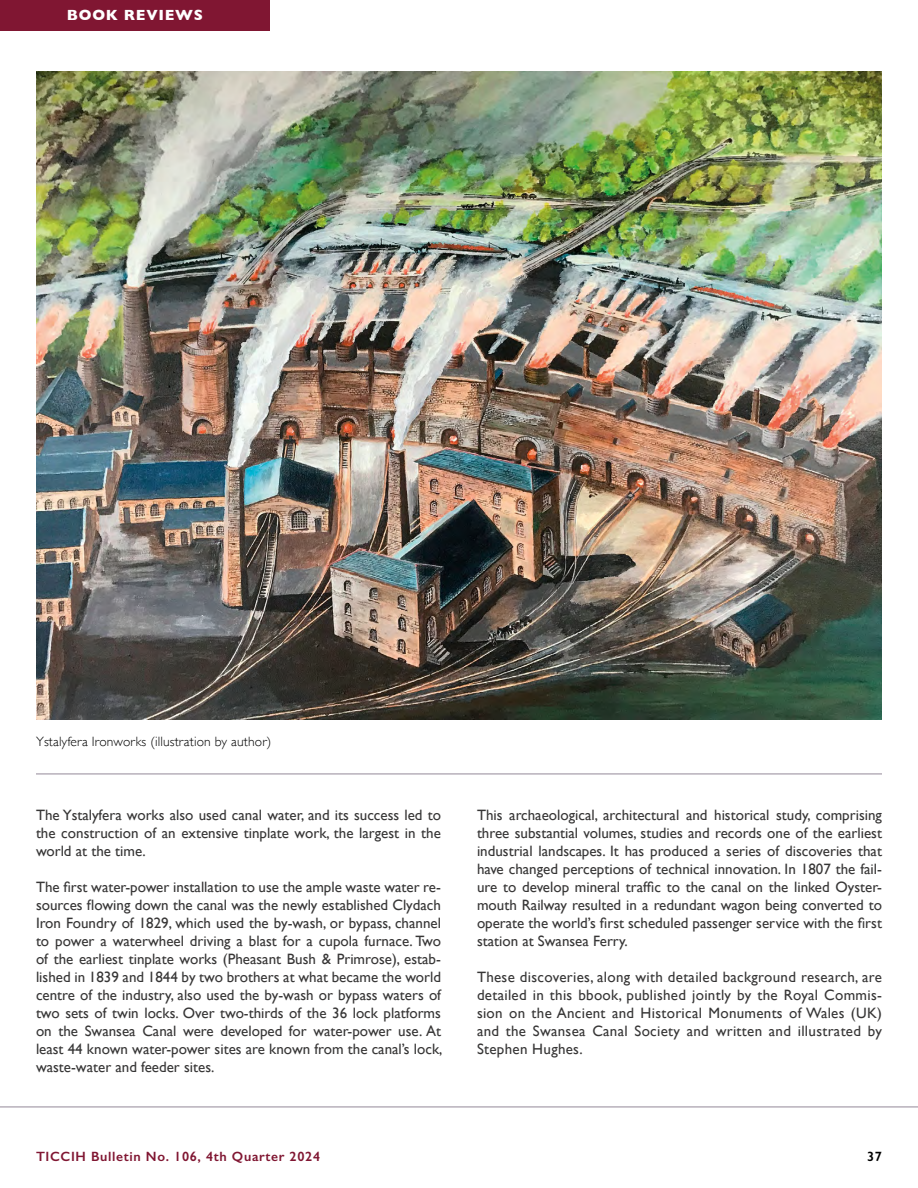
<style>
.page{position:relative;width:918px;height:1188px;background:#fff}
.page>*{position:absolute;margin:0;border:0;box-sizing:border-box;transform-origin:0 0}
.t1{font:15px/18px "Gill Sans";color:#373636;text-align:justify}
.t2{font:700 15px "Gill Sans";letter-spacing:.05em;color:#fff}
.t3{font:300 13.5px "Gill Sans";letter-spacing:.01em;color:#000}
.t4{font:600 13.5px "Gill Sans";letter-spacing:.05em;color:#801632}
.t5{font:600 13.5px "Gill Sans";color:#000}
</style>
<div class="page">
<img style="left:36px;top:71px;width:846px;height:648px">
<hr style="left:36px;top:773px;width:846px;height:2px;background:#b7b0bb">
<hr style="left:0;top:1106px;width:918px;height:2px;background:#b7b0bb">
<div style="left:0;top:0;width:270px;height:31px;background:#801632"></div>
<p class="t2" style="left:67px;top:3px;width:138px">BOOK REVIEWS</p>
<p class="t3" style="left:36px;top:731px;width:237px">Ystalyfera Ironworks (illustration by author)</p>
<p class="t1" style="left:36px;top:805px;width:407px">The Ystalyfera works also used canal water, and its success led to the construction of an extensive tinplate work, the largest in the world at the time.</p>
<p class="t1" style="left:36px;top:877px;width:408px">The first water-power installation to use the ample waste water re&shy;sources flowing down the canal was the newly established Clydach Iron Foundry of 1829, which used the by-wash, or bypass, channel to power a waterwheel driving a blast for a cupola furnace. Two of the earliest tinplate works (Pheasant Bush &amp; Primrose), estab&shy;lished in 1839 and 1844 by two brothers at what became the world centre of the industry, also used the by-wash or bypass waters of two sets of twin locks. Over two-thirds of the 36 lock platforms on the Swansea Canal were developed for water-power use. At least 44 known water-power sites are known from the canal’s lock, waste-water and feeder sites.</p>
<p class="t1" style="left:477px;top:805px;width:407px">This archaeological, architectural and historical study, comprising three substantial volumes, studies and records one of the earliest industrial landscapes. It has produced a series of discoveries that have changed perceptions of technical innovation. In 1807 the fail&shy;ure to develop mineral traffic to the canal on the linked Oyster&shy;mouth Railway resulted in a redundant wagon being converted to operate the world’s first scheduled passenger service with the first station at Swansea Ferry.</p>
<p class="t1" style="left:477px;top:967px;width:407px">These discoveries, along with detailed background research, are detailed in this bbook, published jointly by the Royal Commis&shy;sion on the Ancient and Historical Monuments of Wales (UK) and the Swansea Canal Society and written and illustrated by Stephen Hughes.</p>
<p class="t4" style="left:36px;top:1148px;width:286px">TICCIH Bulletin No. 106, 4th Quarter 2024</p>
<p class="t5" style="left:867px;top:1148px;width:16px">37</p>
</div>
